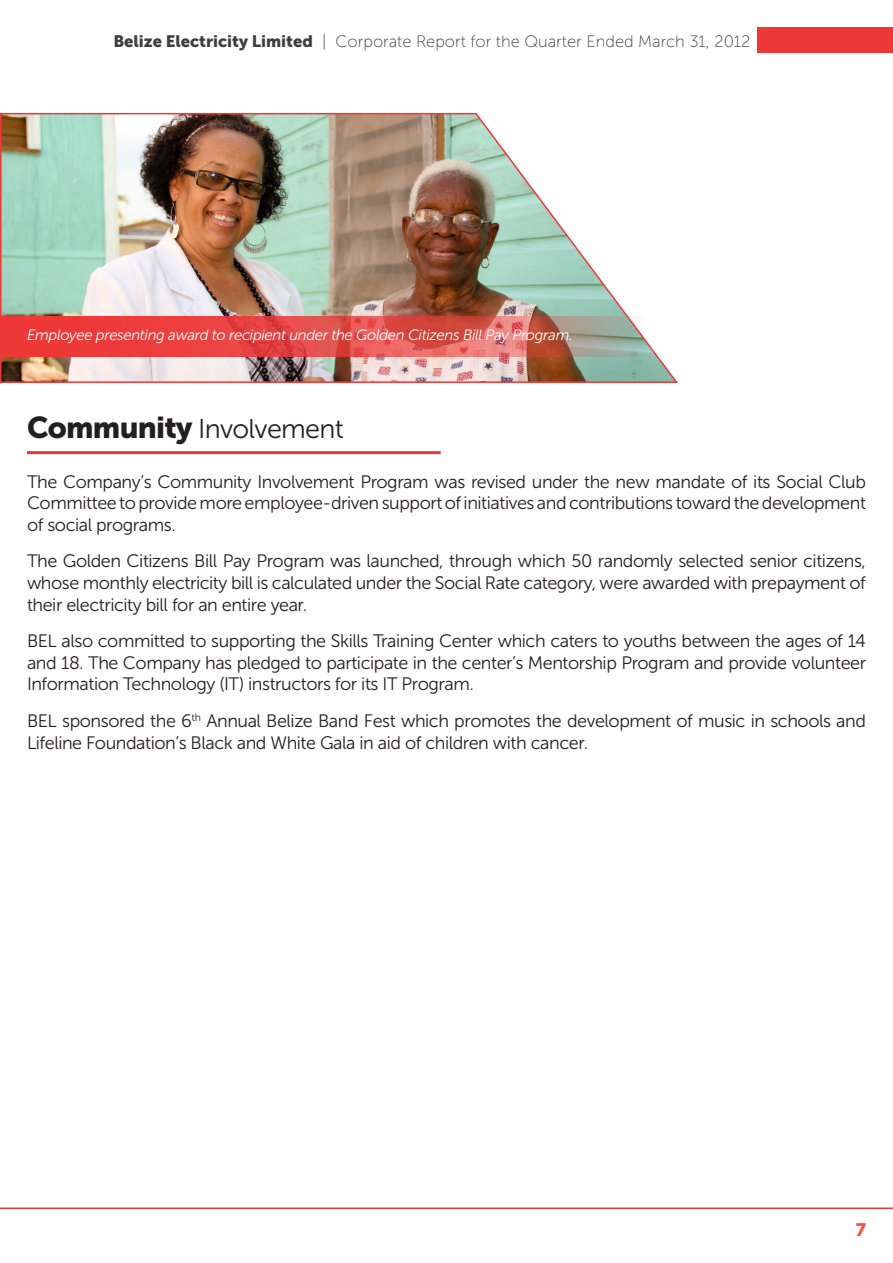
<style>
.page{position:relative;width:893px;height:1263px;background:#fff}
.page>*{position:absolute;margin:0;border:0;box-sizing:border-box;transform-origin:0 0}
.No_Spacing{font:27px "Museo Sans 300";letter-spacing:-.025em;color:#231f20}
.No_Spacing-2{font:18px/21.6px "Museo Sans 300";letter-spacing:-.025em;color:#231f20;text-align:justify}
.t1{font:18px "Museo Sans 900";color:#f05346}
.t2{font:16.5px "Museo Sans 100";color:#3e3e3f}
.No_Spacing-3{font:italic 15px "Museo Sans 300";letter-spacing:-.025em;color:#fff}
.s1{font-family:"Museo Sans 900"}
.s2{font-family:"Museo Sans 900";font-size:30px}
</style>
<div class="page">
<div style="left:758px;top:27px;width:135px;height:25px;background:#ee3838"></div>
<hr style="left:0;top:1207px;width:893px;height:2px;background:#ee3838">
<hr style="left:27px;top:451px;width:414px;height:3px;background:#ee3838">
<img style="left:0;top:112px;width:678px;height:271px">
<svg style="left:0;top:316px;width:644px;height:41px;background:#db5651"></svg>
<p class="t2" style="left:113px;top:32px;width:639px"><span class="s1">Belize Electricity Limited</span> | Corporate Report for the Quarter Ended March 31, 2012</p>
<p class="No_Spacing-3" style="left:27px;top:327px;width:547px">Employee presenting award to recipient under the Golden Citizens Bill Pay Program.</p>
<p class="No_Spacing" style="left:27px;top:414px;width:318px"><span class="s2">Community</span> Involvement</p>
<p class="No_Spacing-2" style="left:27px;top:471px;width:840px">The Company’s Community Involvement Program was revised under the new mandate of its Social Club Committee to provide more employee-driven support of initiatives and contributions toward the development of social programs.</p>
<p class="No_Spacing-2" style="left:27px;top:551px;width:840px">The Golden Citizens Bill Pay Program was launched, through which 50 randomly selected senior citizens, whose monthly electricity bill is calculated under the Social Rate category, were awarded with prepayment of their electricity bill for an entire year.</p>
<p class="No_Spacing-2" style="left:27px;top:630px;width:841px">BEL also committed to supporting the Skills Training Center which caters to youths between the ages of 14 and 18. The Company has pledged to participate in the center’s Mentorship Program and provide volunteer Information Technology (IT) instructors for its IT Program.</p>
<p class="No_Spacing-2" style="left:27px;top:710px;width:840px">BEL sponsored the 6<sup>th</sup> Annual Belize Band Fest which promotes the development of music in schools and<br>Lifeline Foundation’s Black and White Gala in aid of children with cancer.</p>
<p class="t1" style="left:856px;top:1219px;width:12px">7</p>
</div>
